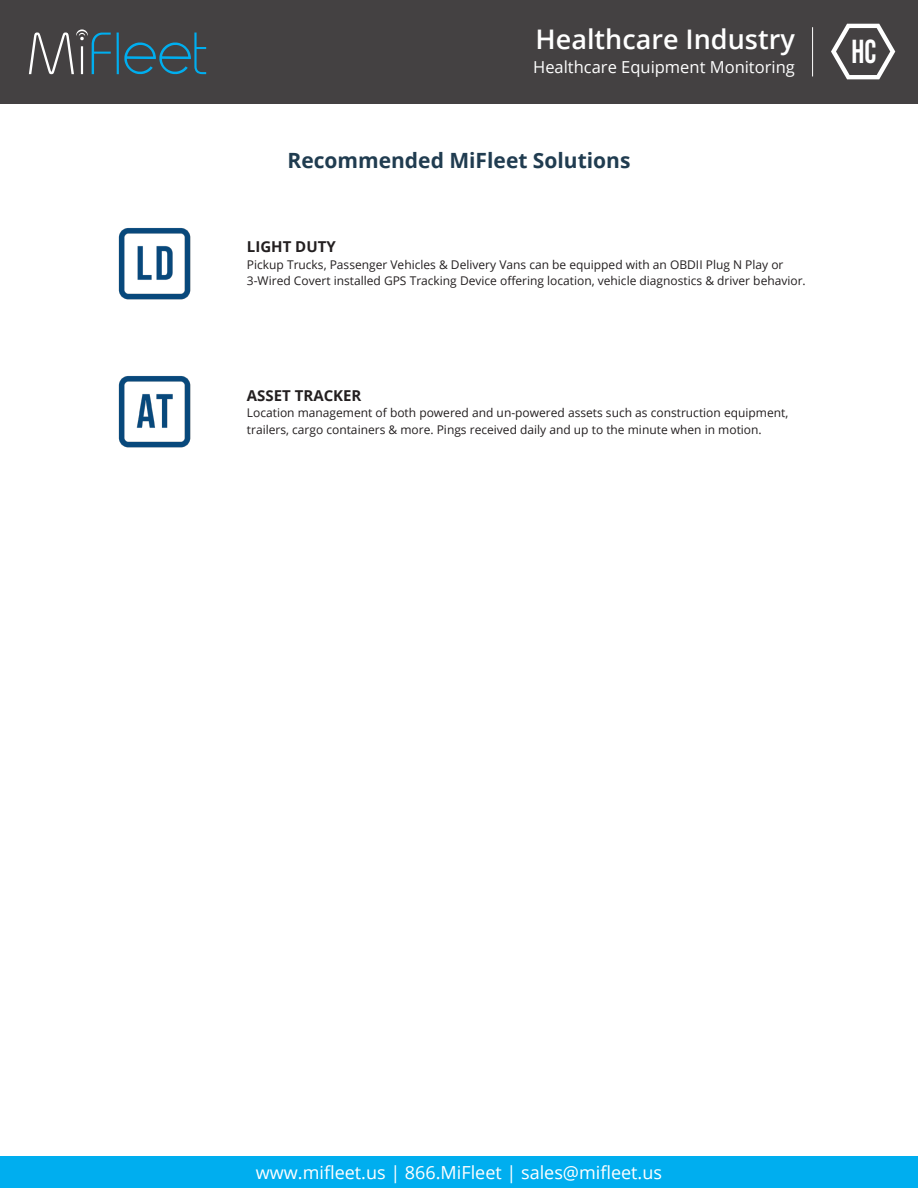
<style>
.page{position:relative;width:918px;height:1188px;background:#fff}
.page>*{position:absolute;margin:0;border:0;box-sizing:border-box;transform-origin:0 0}
.t1{font:33.3px "Bebas Neue";color:#fff;scale:.93 1}
.t2{font:600 27px "Open Sans";color:#fff}
.t3{font:700 21px "Open Sans";color:#203c50}
.t4{font:18px "Open Sans";color:#fff}
.t5{font:16.5px "Open Sans";color:#fff}
.t6{font:700 15px "Open Sans";color:#231f20}
.t7{font:12px/16.5px "Open Sans";color:#231f20}
</style>
<div class="page">
<div style="left:0;top:0;width:918px;height:104px;background:#444142"></div>
<svg style="left:29px;top:29px;width:82px;height:45px"></svg>
<hr style="left:117px;top:33px;width:2px;height:41px;background:#00aeef">
<svg style="left:124px;top:33px;width:82px;height:41px"></svg>
<div style="left:0;top:1157px;width:918px;height:31px;background:#00aeef"></div>
<img style="left:118px;top:228px;width:73px;height:72px">
<img style="left:118px;top:376px;width:73px;height:72px">
<hr style="left:812px;top:27px;width:1px;height:49px;background:#fff">
<svg style="left:831px;top:24px;width:64px;height:55px"></svg>
<p class="t2" style="left:536px;top:21px;width:261px">Healthcare Industry</p>
<p class="t5" style="left:533px;top:56px;width:263px">Healthcare Equipment Monitoring</p>
<p class="t3" style="left:287px;top:146px;width:345px">Recommended MiFleet Solutions</p>
<p class="t6" style="left:247px;top:236px;width:90px">LIGHT DUTY</p>
<p class="t7" style="left:247px;top:256px;width:560px">Pickup Trucks, Passenger Vehicles &amp; Delivery Vans can be equipped with an OBDII Plug N Play or<br>3-Wired Covert installed GPS Tracking Device offering location, vehicle diagnostics &amp; driver behavior.</p>
<p class="t6" style="left:247px;top:385px;width:116px">ASSET TRACKER</p>
<p class="t7" style="left:247px;top:404px;width:543px">Location management of both powered and un-powered assets such as construction equipment, trailers, cargo containers &amp; more. Pings received daily and up to the minute when in motion.</p>
<h1 class="t1" style="left:851px;top:32px;width:28px">HC</h1>
<p class="t4" style="left:256px;top:1160px;width:408px">www.mifleet.us | 866.MiFleet | sales@mifleet.us</p>
</div>
